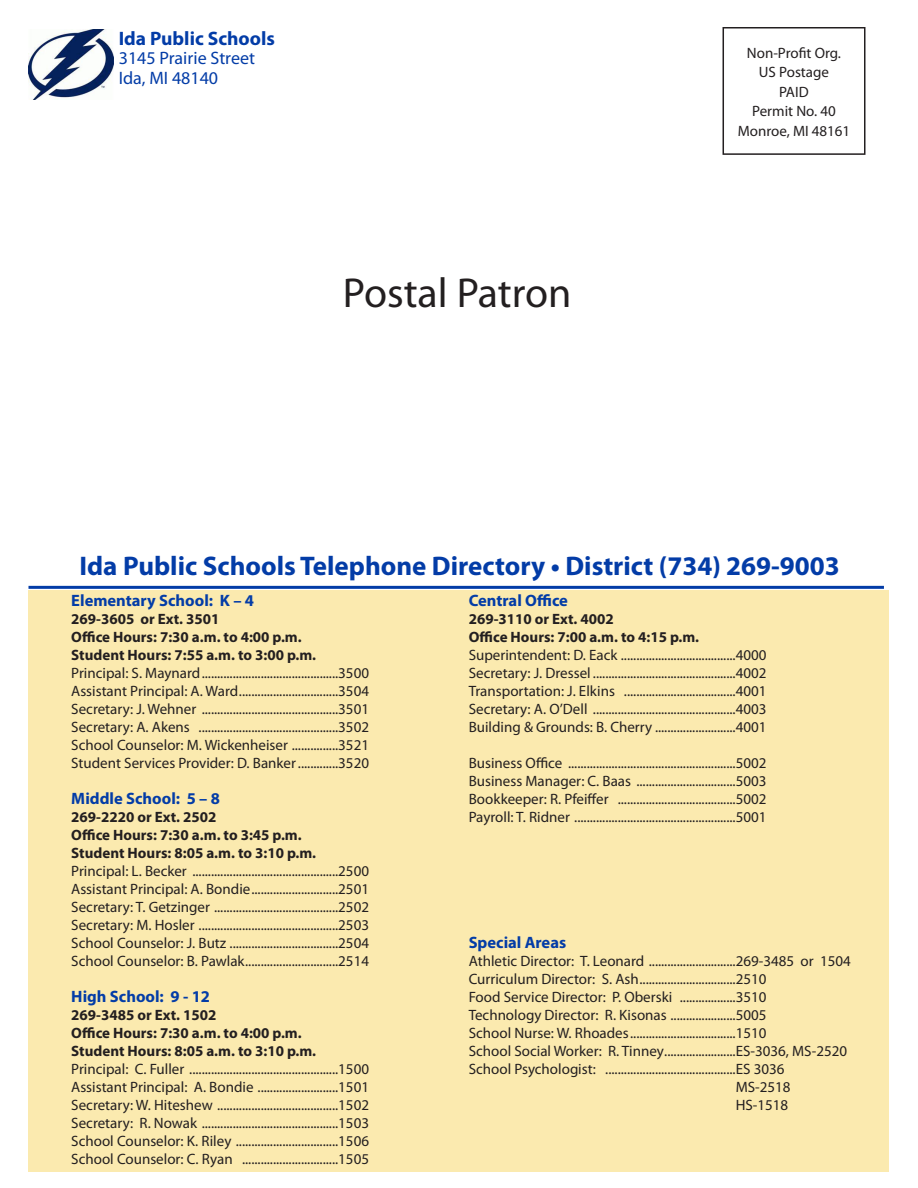
<style>
.page{position:relative;width:918px;height:1188px;background:#fff}
.page>*{position:absolute;margin:0;border:0;box-sizing:border-box;transform-origin:0 0}
.Body{font:42px "Myriad Pro";color:#231f20}
.Head_2{font:700 27px "Myriad Pro";color:#033ca7}
.Body-2{font:700 19.5px "Myriad Pro";color:#033ca7}
.Body-3{font:18px "Myriad Pro";color:#033ca7}
.Body-4{font:700 16.5px "Myriad Pro";color:#033ca7}
.Body-5{font:15px/18px "Myriad Pro";color:#231f20}
.Body-6{font:700 15px/18px "Myriad Pro";color:#231f20}
</style>
<div class="page">
<div style="left:28px;top:590px;width:861px;height:582px;background:#fbeaaf"></div>
<div style="left:723px;top:27px;width:143px;height:128px;border:2px solid #231f20"></div>
<hr style="left:28px;top:586px;width:856px;height:3px;background:#033ca7">
<img style="left:28px;top:29px;width:85px;height:70px">
<p class="Body-2" style="left:119px;top:26px;width:158px">Ida Public Schools</p>
<p class="Body-3" style="left:119px;top:47px;width:138px">3145 Prairie Street</p>
<p class="Body-3" style="left:119px;top:67px;width:101px">Ida, MI 48140</p>
<p class="Body" style="left:343px;top:267px;width:230px">Postal Patron</p>
<p class="Body-5" style="left:747px;top:43px;width:96px">Non-Profit Org.</p>
<p class="Body-5" style="left:759px;top:63px;width:72px">US Postage</p>
<p class="Body-5" style="left:779px;top:82px;width:31px">PAID</p>
<p class="Body-5" style="left:752px;top:102px;width:85px">Permit No. 40</p>
<p class="Body-5" style="left:738px;top:121px;width:114px">Monroe, MI 48161</p>
<p class="Head_2" style="left:80px;top:548px;width:762px">Ida Public Schools Telephone Directory • District (734) 269-9003</p>
<p class="Body-4" style="left:71px;top:590px;width:184px">Elementary School: K – 4</p>
<p class="Body-6" style="left:71px;top:610px;width:150px">269-3605 or Ext. 3501</p>
<p class="Body-6" style="left:71px;top:628px;width:246px">Office Hours: 7:30 a.m. to 4:00 p.m.<br>Student Hours: 7:55 a.m. to 3:00 p.m.</p>
<p class="Body-5" style="left:71px;top:664px;width:299px">Principal: S. Maynard............................................3500</p>
<p class="Body-5" style="left:71px;top:682px;width:299px">Assistant Principal: A. Ward................................3504</p>
<p class="Body-5" style="left:71px;top:700px;width:299px">Secretary: J. Wehner ............................................3501</p>
<p class="Body-5" style="left:71px;top:718px;width:299px">Secretary: A. Akens .............................................3502</p>
<p class="Body-5" style="left:71px;top:736px;width:299px">School Counselor: M. Wickenheiser ...............3521</p>
<p class="Body-5" style="left:71px;top:754px;width:299px">Student Services Provider: D. Banker.............3520</p>
<p class="Body-4" style="left:71px;top:788px;width:150px">Middle School: 5 – 8</p>
<p class="Body-6" style="left:71px;top:808px;width:147px">269-2220 or Ext. 2502</p>
<p class="Body-6" style="left:71px;top:826px;width:232px">Office Hours: 7:30 a.m. to 3:45 p.m.</p>
<p class="Body-6" style="left:71px;top:844px;width:246px">Student Hours: 8:05 a.m. to 3:10 p.m.</p>
<p class="Body-5" style="left:71px;top:862px;width:299px">Principal: L. Becker ...............................................2500</p>
<p class="Body-5" style="left:71px;top:880px;width:299px">Assistant Principal: A. Bondie............................2501</p>
<p class="Body-5" style="left:71px;top:898px;width:299px">Secretary: T. Getzinger ........................................2502</p>
<p class="Body-5" style="left:71px;top:916px;width:299px">Secretary: M. Hosler .............................................2503</p>
<p class="Body-5" style="left:71px;top:934px;width:299px">School Counselor: J. Butz ...................................2504</p>
<p class="Body-5" style="left:71px;top:952px;width:299px">School Counselor: B. Pawlak..............................2514</p>
<p class="Body-4" style="left:71px;top:986px;width:140px">High School: 9 - 12</p>
<p class="Body-6" style="left:71px;top:1006px;width:147px">269-3485 or Ext. 1502</p>
<p class="Body-6" style="left:71px;top:1024px;width:232px">Office Hours: 7:30 a.m. to 4:00 p.m.</p>
<p class="Body-6" style="left:71px;top:1042px;width:246px">Student Hours: 8:05 a.m. to 3:10 p.m.</p>
<p class="Body-5" style="left:71px;top:1060px;width:299px">Principal: C. Fuller ................................................1500</p>
<p class="Body-5" style="left:71px;top:1078px;width:299px">Assistant Principal: A. Bondie ..........................1501</p>
<p class="Body-5" style="left:71px;top:1096px;width:299px">Secretary: W. Hiteshew .......................................1502</p>
<p class="Body-5" style="left:71px;top:1114px;width:299px">Secretary: R. Nowak ............................................1503</p>
<p class="Body-5" style="left:71px;top:1132px;width:299px">School Counselor: K. Riley .................................1506</p>
<p class="Body-5" style="left:71px;top:1150px;width:299px">School Counselor: C. Ryan ...............................1505</p>
<p class="Body-4" style="left:469px;top:590px;width:101px">Central Office</p>
<p class="Body-6" style="left:469px;top:610px;width:232px">269-3110 or Ext. 4002<br>Office Hours: 7:00 a.m. to 4:15 p.m.</p>
<p class="Body-5" style="left:469px;top:646px;width:299px">Superintendent: D. Eack .....................................4000</p>
<p class="Body-5" style="left:469px;top:664px;width:299px">Secretary: J. Dressel ..............................................4002</p>
<p class="Body-5" style="left:469px;top:682px;width:299px">Transportation: J. Elkins ....................................4001<br>Secretary: A. O’Dell ..............................................4003</p>
<p class="Body-5" style="left:469px;top:718px;width:299px">Building &amp; Grounds: B. Cherry ..........................4001</p>
<p class="Body-5" style="left:469px;top:754px;width:299px">Business Office ......................................................5002</p>
<p class="Body-5" style="left:469px;top:772px;width:299px">Business Manager: C. Baas ................................5003</p>
<p class="Body-5" style="left:469px;top:790px;width:299px">Bookkeeper: R. Pfeiffer ......................................5002<br>Payroll: T. Ridner ....................................................5001</p>
<p class="Body-4" style="left:469px;top:932px;width:99px">Special Areas</p>
<p class="Body-5" style="left:469px;top:952px;width:384px">Athletic Director: T. Leonard ............................269-3485 or 1504</p>
<p class="Body-5" style="left:469px;top:970px;width:299px">Curriculum Director: S. Ash...............................2510</p>
<p class="Body-5" style="left:469px;top:988px;width:299px">Food Service Director: P. Oberski ..................3510</p>
<p class="Body-5" style="left:469px;top:1006px;width:299px">Technology Director: R. Kisonas .....................5005</p>
<p class="Body-5" style="left:469px;top:1024px;width:299px">School Nurse: W. Rhoades..................................1510</p>
<p class="Body-5" style="left:469px;top:1042px;width:380px">School Social Worker: R. Tinney.......................ES-3036, MS-2520</p>
<p class="Body-5" style="left:469px;top:1060px;width:317px">School Psychologist: ..........................................ES 3036</p>
<p class="Body-5" style="left:736px;top:1078px;width:56px">MS-2518</p>
<p class="Body-5" style="left:736px;top:1096px;width:54px">HS-1518</p>
</div>
